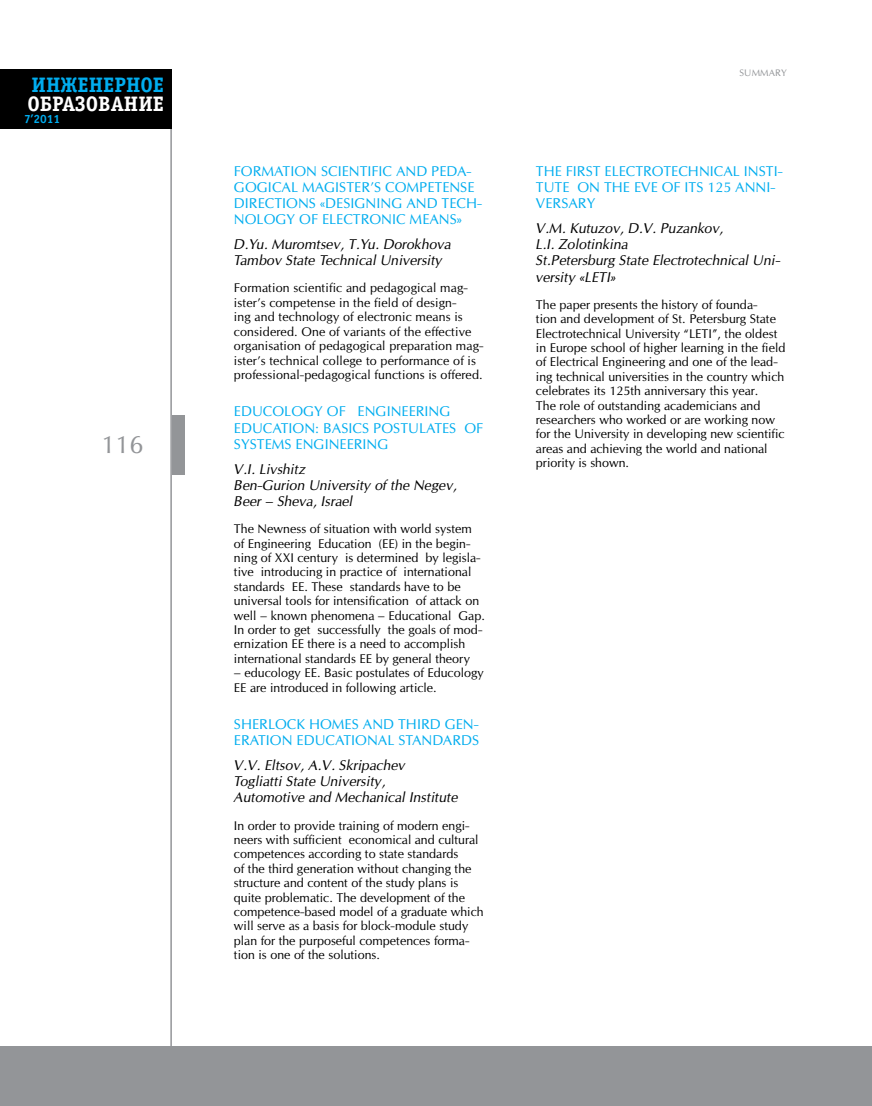
<style>
.page{position:relative;width:872px;height:1106px;background:#fff}
.page>*{position:absolute;margin:0;border:0;box-sizing:border-box;transform-origin:0 0}
.t1{font:24px "Opium New";color:#939598}
.t2{font:700 21px "Officina Serif C";color:#fff}
.t3{font:700 21px "Officina Serif C";color:#00adef}
.t4{font:italic 13.5px/16.2px "Opium New";color:#000}
.t5{font:13.5px "Opium New";color:#00adef}
.t6{font:12px/14.4px "Opium New";color:#000}
.t7{font:700 12px "Officina Sans C";color:#00adef}
.t8{font:9px "Opium New";color:#939598}
</style>
<div class="page">
<hr style="left:170px;top:69px;width:2px;height:1037px;background:#939598">
<div style="left:0;top:1046px;width:872px;height:60px;background:#939598"></div>
<div style="left:0;top:69px;width:172px;height:60px;background:#000"></div>
<div style="left:172px;top:415px;width:12px;height:60px;background:#939598"></div>
<h2 class="t3" style="left:32px;top:73px;width:134px">ИНЖЕНЕРНОЕ</h2>
<h2 class="t2" style="left:28px;top:91px;width:138px">ОБРАЗОВАНИЕ</h2>
<p class="t7" style="left:24px;top:113px;width:38px">7’2011</p>
<h1 class="t1" style="left:101px;top:429px;width:44px">116</h1>
<p class="t5" style="left:234px;top:162px;width:18px">Formation</p>
<p class="t5" style="left:321px;top:162px;width:8px">scientific</p>
<p class="t5" style="left:396px;top:162px;width:12px">and</p>
<p class="t5" style="left:431px;top:162px;width:10px">peda</p>
<p class="t5" style="left:466px;top:162px;width:6px">-</p>
<p class="t5" style="left:234px;top:179px;width:11px">gogical</p>
<p class="t5" style="left:302px;top:179px;width:10px">magister</p>
<p class="t5" style="left:370px;top:179px;width:25px">’s competense</p>
<p class="t5" style="left:234px;top:195px;width:20px">Directions</p>
<p class="t5" style="left:320px;top:195px;width:26px">«Designing</p>
<p class="t5" style="left:406px;top:195px;width:12px">and</p>
<p class="t5" style="left:441px;top:195px;width:10px">tech</p>
<p class="t5" style="left:477px;top:195px;width:6px">-</p>
<p class="t5" style="left:234px;top:211px;width:11px">nology</p>
<p class="t5" style="left:299px;top:211px;width:33px">of electronic</p>
<p class="t5" style="left:409px;top:211px;width:11px">means</p>
<p class="t5" style="left:457px;top:211px;width:7px">»</p>
<p class="t4" style="left:234px;top:236px;width:219px">D.Yu. Muromtsev, T.Yu. Dorokhovа<br>Tambov State Technical University</p>
<p class="t6" style="left:234px;top:281px;width:251px">Formation scientific and pedagogical mag&shy;ister’s competense in the field of design-<br>ing and technology of electronic means is considered. One of variants of the effective organisation of pedagogical preparation mag&shy;ister’s technical college to performance of is professional-pedagogical functions is offered.</p>
<p class="t5" style="left:234px;top:403px;width:19px">Educology</p>
<p class="t5" style="left:327px;top:403px;width:10px">of</p>
<p class="t5" style="left:358px;top:403px;width:17px">Engineering</p>
<p class="t5" style="left:234px;top:419px;width:18px">Education</p>
<p class="t5" style="left:315px;top:419px;width:25px">: Basics</p>
<p class="t5" style="left:373px;top:419px;width:18px">Postulates</p>
<p class="t5" style="left:464px;top:419px;width:10px">of</p>
<p class="t5" style="left:234px;top:435px;width:17px">Systems</p>
<p class="t5" style="left:295px;top:435px;width:17px">Engineering</p>
<p class="t4" style="left:234px;top:460px;width:225px">V.I. Livshitz<br>Ben-Gurion University of the Negev,<br>Beer – Sheva, Israel</p>
<p class="t6" style="left:234px;top:521px;width:252px">The Newness of situation with world system of Engineering Education (EE) in the begin&shy;ning of XXI century is determined by legisla&shy;tive introducing in practice of international standards EE. These standards have to be universal tools for intensification of attack on well – known phenomena – Educational Gap.<br>In order to get successfully the goals of mod&shy;ernization EE there is a need to accomplish international standards EE by general theory</p>
<p class="t6" style="left:234px;top:665px;width:251px">– educology EE. Basic postulates of Educology<br>EE are introduced in following article.</p>
<p class="t5" style="left:234px;top:715px;width:18px">Sherlock</p>
<p class="t5" style="left:309px;top:715px;width:22px">Homes</p>
<p class="t5" style="left:363px;top:715px;width:12px">and</p>
<p class="t5" style="left:398px;top:715px;width:18px">Third</p>
<p class="t5" style="left:445px;top:715px;width:35px">Gen-</p>
<p class="t5" style="left:234px;top:732px;width:10px">eration</p>
<p class="t5" style="left:296px;top:732px;width:18px">Educational</p>
<p class="t5" style="left:398px;top:732px;width:18px">Standards</p>
<p class="t4" style="left:234px;top:757px;width:226px">V.V. Eltsov, A.V. Skripachev<br>Togliatti State University,<br>Automotive and Mechanical Institute</p>
<p class="t6" style="left:234px;top:818px;width:251px">In order to provide training of modern engi&shy;neers with sufficient economical and cultural competences according to state standards<br>of the third generation without changing the structure and content of the study plans is quite problematic. The development of the competence-based model of a graduate which will serve as a basis for block-module study plan for the purposeful competences forma&shy;tion is one of the solutions.</p>
<p class="t8" style="left:739px;top:67px;width:13px">Summary</p>
<p class="t5" style="left:536px;top:162px;width:45px">The First</p>
<p class="t5" style="left:604px;top:162px;width:17px">Electrotechnical</p>
<p class="t5" style="left:744px;top:162px;width:12px">Insti</p>
<p class="t5" style="left:777px;top:162px;width:6px">-</p>
<p class="t5" style="left:536px;top:179px;width:10px">tute</p>
<p class="t5" style="left:577px;top:179px;width:36px">on the</p>
<p class="t5" style="left:634px;top:179px;width:58px">Eveofits</p>
<p class="t5" style="left:707px;top:179px;width:46px">125 Anni</p>
<p class="t5" style="left:770px;top:179px;width:6px">-</p>
<p class="t5" style="left:536px;top:195px;width:10px">versary</p>
<p class="t4" style="left:536px;top:220px;width:246px">V.M. Kutuzov, D.V. Puzankov,<br>L.I. Zolotinkina<br>St.Petersburg State Electrotechnical Uni&shy;versity «LETI»</p>
<p class="t6" style="left:536px;top:297px;width:251px">The paper presents the history of founda-<br>tion and development of St. Petersburg State Electrotechnical University “LETI”, the oldest in Europe school of higher learning in the field of Electrical Engineering and one of the lead&shy;ing technical universities in the country which celebrates its 125th anniversary this year.<br>The role of outstanding academicians and researchers who worked or are working now for the University in developing new scientific areas and achieving the world and national priority is shown.</p>
</div>
